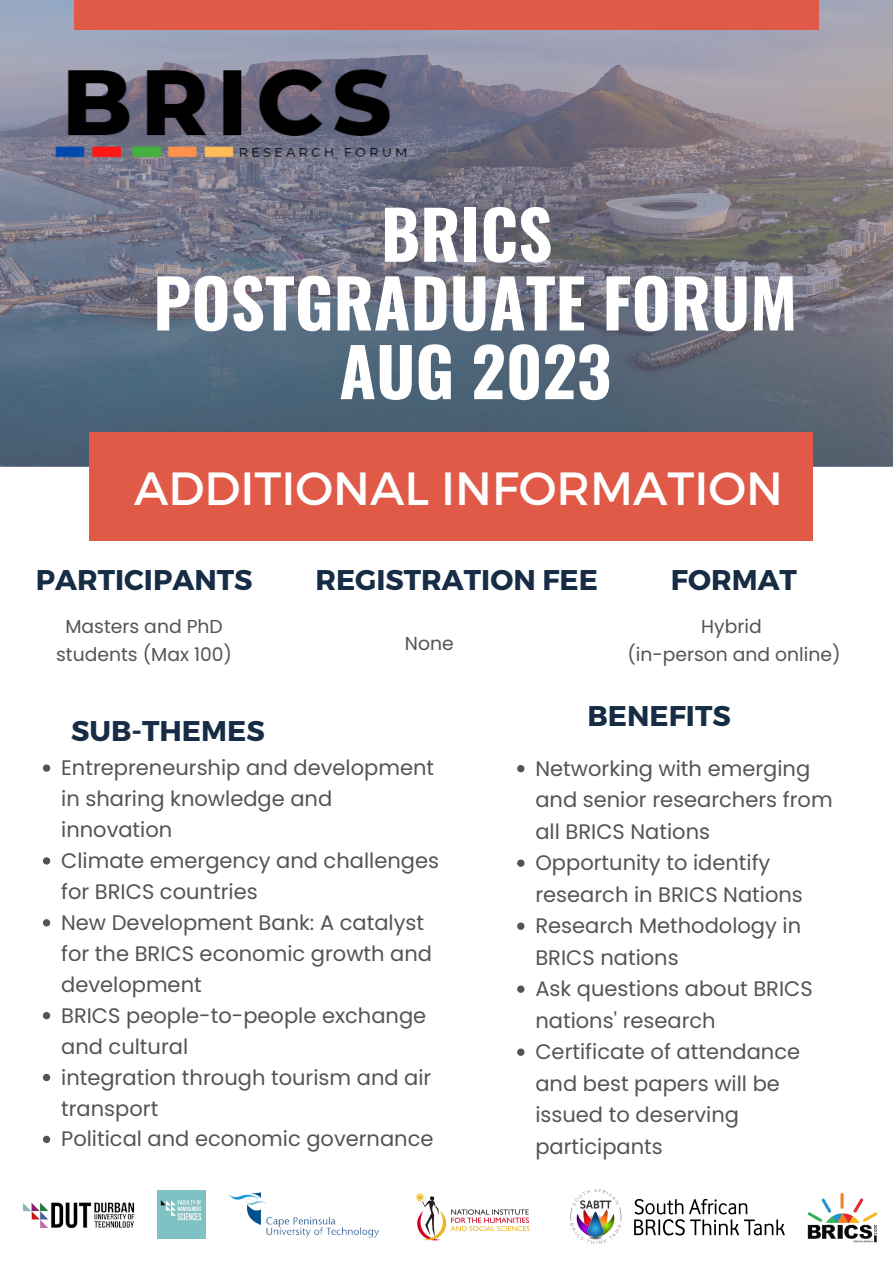
<style>
.page{position:relative;width:893px;height:1263px;background:#fff}
.page>*{position:absolute;margin:0;border:0;box-sizing:border-box;transform-origin:0 0}
.t1{font:700 66.82px/68.6px "Oswald";color:#fff;text-align:center}
.t2{font:46.5px "Montserrat";color:#fff}
.t3{font:700 28.5px "Montserrat";color:#172d45}
.t4{font:21px/31px "Poppins";color:#545454}
.t5{font:18.75px/27.6px "Poppins";color:#545454;text-align:center}
</style>
<div class="page">
<img style="left:0;top:0;width:893px;height:466px">
<div style="left:90px;top:432px;width:722px;height:109px;background:#e05a47"></div>
<div style="left:74px;top:0;width:744px;height:29px;background:#e05a47"></div>
<svg style="left:43px;top:764px;width:7px;height:8px"></svg>
<svg style="left:43px;top:857px;width:7px;height:7px"></svg>
<svg style="left:43px;top:919px;width:7px;height:7px"></svg>
<svg style="left:43px;top:1012px;width:7px;height:7px"></svg>
<svg style="left:43px;top:1074px;width:7px;height:7px"></svg>
<svg style="left:43px;top:1136px;width:7px;height:7px"></svg>
<svg style="left:517px;top:765px;width:7px;height:7px"></svg>
<svg style="left:517px;top:859px;width:7px;height:8px"></svg>
<svg style="left:517px;top:922px;width:7px;height:8px"></svg>
<svg style="left:517px;top:985px;width:7px;height:8px"></svg>
<svg style="left:517px;top:1048px;width:7px;height:8px"></svg>
<img style="left:0;top:29px;width:431px;height:200px">
<img style="left:807px;top:1192px;width:71px;height:51px">
<img style="left:23px;top:1202px;width:112px;height:27px">
<img style="left:228px;top:1192px;width:151px;height:46px">
<img style="left:157px;top:1190px;width:49px;height:49px">
<img style="left:571px;top:1189px;width:214px;height:55px">
<img style="left:415px;top:1193px;width:115px;height:48px">
<h1 class="t1" style="left:153px;top:197px;width:645px">BRICS<br>POSTGRADUATE FORUM<br>AUG 2023</h1>
<h2 class="t2" style="left:134px;top:459px;width:650px">ADDITIONAL INFORMATION</h2>
<h3 class="t3" style="left:36px;top:562px;width:218px">PARTICIPANTS</h3>
<h3 class="t3" style="left:315px;top:562px;width:284px">REGISTRATION FEE</h3>
<p class="t5" style="left:56px;top:613px;width:177px">Masters and PhD students (Max 100)</p>
<p class="t5" style="left:405px;top:630px;width:50px">None</p>
<h3 class="t3" style="left:671px;top:562px;width:128px">FORMAT</h3>
<p class="t5" style="left:627px;top:613px;width:215px">Hybrid<br>(in-person and online)</p>
<h3 class="t3" style="left:71px;top:712px;width:195px">SUB-THEMES</h3>
<p class="t4" style="left:61px;top:752px;width:379px">Entrepreneurship and development in sharing knowledge and innovation<br>Climate emergency and challenges for BRICS countries<br>New Development Bank: A catalyst for the BRICS economic growth and development<br>BRICS people-to-people exchange and cultural<br>integration through tourism and air transport<br>Political and economic governance</p>
<h3 class="t3" style="left:587px;top:698px;width:145px">BENEFITS</h3>
<p class="t4" style="left:535px;top:752px;width:299px;line-height:31.5px">Networking with emerging and senior researchers from all BRICS Nations<br>Opportunity to identify research in BRICS Nations<br>Research Methodology in<br>BRICS nations<br>Ask questions about BRICS nations' research<br>Certificate of attendance and best papers will be issued to deserving participants</p>
</div>
